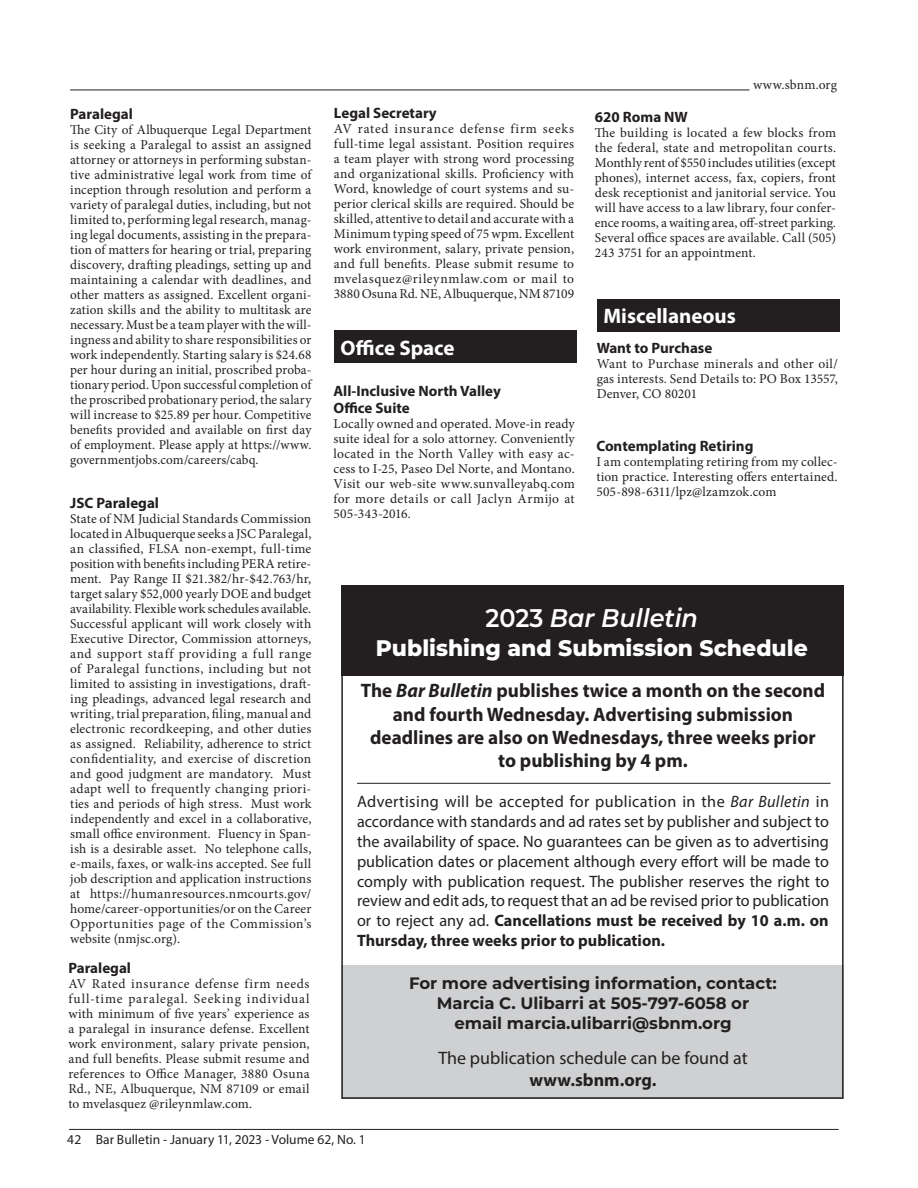
<style>
.page{position:relative;width:918px;height:1188px;background:#fff}
.page>*{position:absolute;margin:0;border:0;box-sizing:border-box;transform-origin:0 0}
.t1{font:italic 600 25.5px "Montserrat";color:#fff;scale:.94 1}
.t2{font:800 22.5px "Montserrat";color:#fff}
.Classification{font:700 21px "Myriad Pro";color:#fff}
.t3{font:700 19.5px/23.4px "Myriad Pro";color:#231f20;text-align:center}
.t4{font:18px/21.6px "Myriad Pro";color:#231f20;text-align:center}
.t5{font:16.5px/19.8px "Myriad Pro";color:#231f20;text-align:justify}
.t6{font:700 16.5px/19.8px "Montserrat";color:#231f20;text-align:center}
.Ad_Head{font:700 15px/16.8px "Myriad Pro";color:#231f20}
.ad_copy{font:13.5px/15px "Minion Pro";letter-spacing:.01em;color:#231f20;text-align:justify}
.t7{font:13.5px "Myriad Pro";color:#231f20}
.s1{font-style:normal}
.s2{font-style:italic}
.s3{font-weight:700}
</style>
<div class="page">
<hr style="left:69px;top:1129px;width:770px;height:1px;background:#231f20">
<hr style="left:70px;top:90px;width:680px;height:1px;background:#231f20">
<div style="left:341px;top:586px;width:503px;height:90px;background:#231f20"></div>
<div style="left:341px;top:965px;width:503px;height:134px;background:#cfd0d2"></div>
<div style="left:341px;top:586px;width:503px;height:513px;border:2px solid #231f20"></div>
<hr style="left:357px;top:783px;width:474px;height:1px;background:#231f20">
<div style="left:597px;top:299px;width:243px;height:32px;background:#231f20"></div>
<div style="left:334px;top:331px;width:243px;height:32px;background:#231f20"></div>
<p class="Ad_Head" style="left:70px;top:105px;width:64px">Paralegal</p>
<p class="ad_copy" style="left:70px;top:123px;width:243px">The City of Albuquerque Legal Department is seeking a Paralegal to assist an assigned attorney or attorneys in performing substan&shy;tive administrative legal work from time of inception through resolution and perform a variety of paralegal duties, including, but not limited to, performing legal research, manag&shy;ing legal documents, assisting in the prepara&shy;tion of matters for hearing or trial, preparing discovery, drafting pleadings, setting up and maintaining a calendar with deadlines, and other matters as assigned. Excellent organi&shy;zation skills and the ability to multitask are necessary. Must be a team player with the will&shy;ingness and ability to share responsibilities or work independently. Starting salary is $24.68 per hour during an initial, proscribed proba&shy;tionary period. Upon successful completion of the proscribed probationary period, the salary will increase to $25.89 per hour. Competitive benefits provided and available on first day of employment. Please apply at https://www. governmentjobs.com/careers/cabq.</p>
<p class="Ad_Head" style="left:70px;top:494px;width:90px">JSC Paralegal</p>
<p class="ad_copy" style="left:70px;top:511px;width:243px">State of NM Judicial Standards Commission located in Albuquerque seeks a JSC Paralegal, an classified, FLSA non-exempt, full-time position with benefits including PERA retire&shy;ment. Pay Range II $21.382/hr-$42.763/hr, target salary $52,000 yearly DOE and budget availability. Flexible work schedules available.<br>Successful applicant will work closely with Executive Director, Commission attorneys, and support staff providing a full range of Paralegal functions, including but not limited to assisting in investigations, draft&shy;ing pleadings, advanced legal research and writing, trial preparation, filing, manual and electronic recordkeeping, and other duties as assigned. Reliability, adherence to strict confidentiality, and exercise of discretion and good judgment are mandatory. Must adapt well to frequently changing priori&shy;ties and periods of high stress. Must work independently and excel in a collaborative, small office environment. Fluency in Span&shy;ish is a desirable asset. No telephone calls, e-mails, faxes, or walk-ins accepted. See full job description and application instructions at https://humanresources.nmcourts.gov/ home/career-opportunities/or on the Career Opportunities page of the Commission’s website (nmjsc.org).</p>
<p class="Ad_Head" style="left:68px;top:959px;width:64px">Paralegal</p>
<p class="ad_copy" style="left:68px;top:976px;width:243px">AV Rated insurance defense firm needs full-time paralegal. Seeking individual with minimum of five years’ experience as a paralegal in insurance defense. Excellent work environment, salary private pension, and full benefits. Please submit resume and references to Office Manager, 3880 Osuna Rd., NE, Albuquerque, NM 87109 or email to mvelasquez @rileynmlaw.com.</p>
<p class="Ad_Head" style="left:334px;top:104px;width:104px">Legal Secretary</p>
<p class="ad_copy" style="left:334px;top:121px;width:242px">AV rated insurance defense firm seeks full-time legal assistant. Position requires a team player with strong word processing and organizational skills. Proficiency with Word, knowledge of court systems and su&shy;perior clerical skills are required. Should be skilled, attentive to detail and accurate with a Minimum typing speed of 75 wpm. Excellent work environment, salary, private pension, and full benefits. Please submit resume to mvelasquez@rileynmlaw.com or mail to 3880 Osuna Rd. NE, Albuquerque, NM 87109</p>
<p class="Classification" style="left:341px;top:334px;width:116px">Office Space</p>
<p class="Ad_Head" style="left:334px;top:382px;width:169px">All-Inclusive North Valley<br>Office Suite</p>
<p class="ad_copy" style="left:334px;top:416px;width:243px">Locally owned and operated. Move-in ready suite ideal for a solo attorney. Conveniently located in the North Valley with easy ac&shy;cess to I-25, Paseo Del Norte, and Montano.<br>Visit our web-site www.sunvalleyabq.com for more details or call Jaclyn Armijo at 505-343-2016.</p>
<p class="ad_copy" style="left:753px;top:77px;width:85px">www.sbnm.org</p>
<p class="Ad_Head" style="left:595px;top:108px;width:95px">620 Roma NW</p>
<p class="ad_copy" style="left:595px;top:125px;width:243px">The building is located a few blocks from the federal, state and metropolitan courts.<br>Monthly rent of $550 includes utilities (except phones), internet access, fax, copiers, front desk receptionist and janitorial service. You will have access to a law library, four confer&shy;ence rooms, a waiting area, off-street parking.<br>Several office spaces are available. Call (505)<br>243 3751 for an appointment.</p>
<p class="Classification" style="left:603px;top:302px;width:134px">Miscellaneous</p>
<p class="Ad_Head" style="left:597px;top:339px;width:117px">Want to Purchase</p>
<p class="ad_copy" style="left:597px;top:356px;width:243px">Want to Purchase minerals and other oil/ gas interests. Send Details to: PO Box 13557, Denver, CO 80201</p>
<p class="Ad_Head" style="left:596px;top:437px;width:159px">Contemplating Retiring</p>
<p class="ad_copy" style="left:596px;top:455px;width:243px">I am contemplating retiring from my collec&shy;tion practice. Interesting offers entertained.<br>505-898-6311/lpz@lzamzok.com</p>
<p class="t1" style="left:486px;top:600px;width:228px"><span class="s1">2023</span> Bar Bulletin</p>
<p class="t2" style="left:376px;top:632px;width:433px">Publishing and Submission Schedule</p>
<p class="t3" style="left:361px;top:678px;width:466px">The <span class="s2">Bar Bulletin</span> publishes twice a month on the second and fourth Wednesday. Advertising submission deadlines are also on Wednesdays, three weeks prior to publishing by 4 pm.</p>
<p class="t5" style="left:357px;top:792px;width:474px">Advertising will be accepted for publication in the <span class="s2">Bar Bulletin</span> in accordance with standards and ad rates set by publisher and subject to the availability of space. No guarantees can be given as to advertising publication dates or placement although every effort will be made to comply with publication request. The publisher reserves the right to review and edit ads, to request that an ad be revised prior to publication or to reject any ad. <span class="s3">Cancellations must be received by 10 a.m. on Thursday, three weeks prior to publication.</span></p>
<p class="t6" style="left:409px;top:973px;width:369px">For more advertising information, contact:<br>Marcia C. Ulibarri at 505-797-6058 or<br>email marcia.ulibarri@sbnm.org</p>
<p class="t4" style="left:438px;top:1047px;width:311px">The publication schedule can be found at <span class="s3">www.sbnm.org.</span></p>
<p class="t7" style="left:67px;top:1131px;width:300px">42 Bar Bulletin - January 11, 2023 - Volume 62, No. 1</p>
</div>
